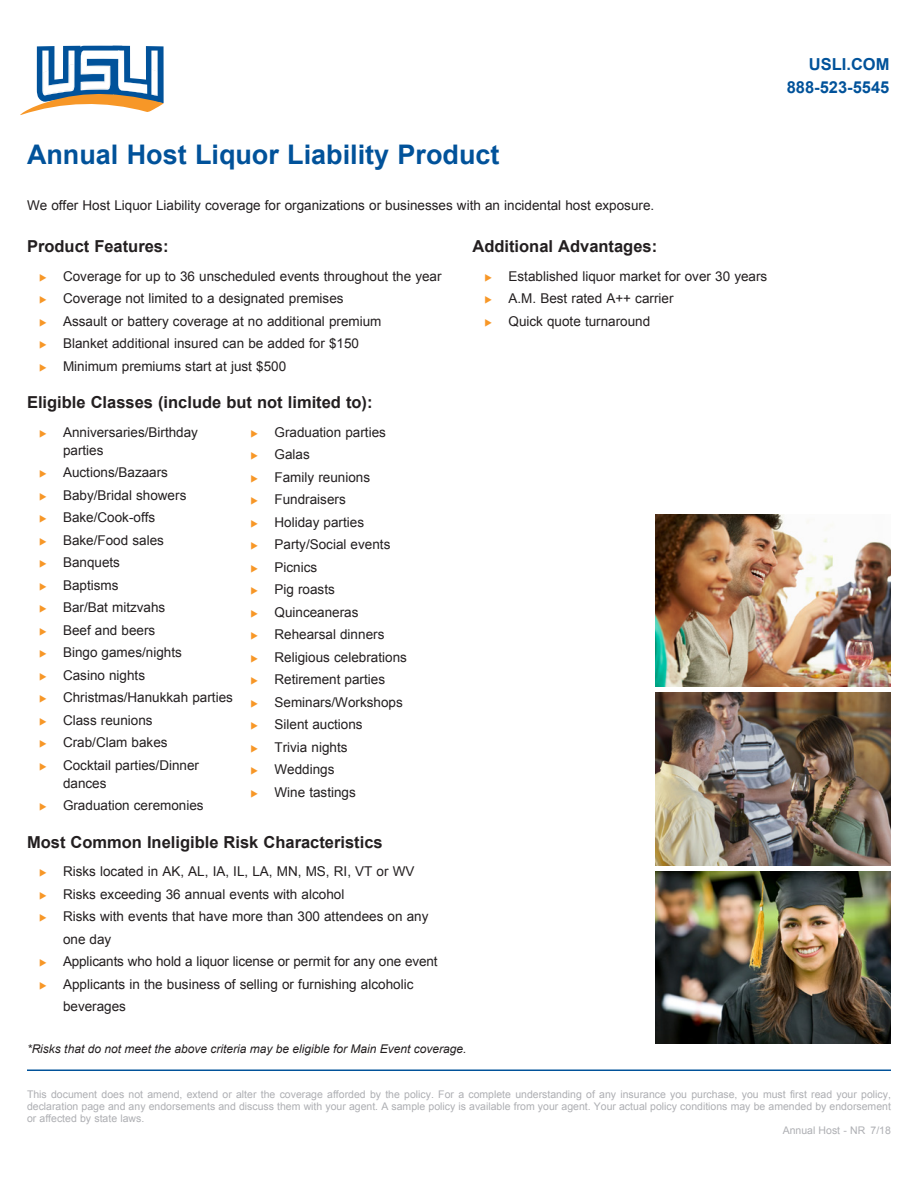
<style>
.page{position:relative;width:918px;height:1188px;background:#fff}
.page>*{position:absolute;margin:0;border:0;box-sizing:border-box;transform-origin:0 0}
.t1{font:700 27px "Arial";color:#01529a}
.a-head{font:700 16.5px "Arial";color:#231f20}
.t2{font:700 16.5px/22.5px "Arial";color:#01529a;text-align:right}
.bullet_list_1_-_oran{font:13.5px/18px "Arial";color:#231f20}
.p1{font:13.5px "Arial";color:#231f20}
.note{font:italic 12px "Arial";color:#231f20}
.footer{font:10.5px/12px "Arial";color:#aeafb3;text-align:justify}
.footer_file_name{font:10.5px "Arial";color:#aeafb3}
.s1{color:#f79727}
</style>
<div class="page">
<svg style="left:20px;top:46px;width:144px;height:69px"></svg>
<hr style="left:27px;top:1070px;width:864px;height:1px;background:#01529a">
<img style="left:655px;top:514px;width:236px;height:173px">
<img style="left:655px;top:693px;width:236px;height:173px">
<img style="left:655px;top:871px;width:236px;height:173px">
<p class="t1" style="left:27px;top:136px;width:474px">Annual Host Liquor Liability Product</p>
<p class="p1" style="left:27px;top:197px;width:629px">We offer Host Liquor Liability coverage for organizations or businesses with an incidental host exposure.</p>
<p class="a-head" style="left:27px;top:236px;width:143px">Product Features:</p>
<p class="bullet_list_1_-_oran" style="left:39px;top:267px;width:404px"><span class="s1">◆</span> Coverage for up to 36 unscheduled events throughout the year</p>
<p class="bullet_list_1_-_oran" style="left:39px;top:290px;width:306px"><span class="s1">◆</span> Coverage not limited to a designated premises</p>
<p class="bullet_list_1_-_oran" style="left:39px;top:312px;width:344px"><span class="s1">◆</span> Assault or battery coverage at no additional premium</p>
<p class="bullet_list_1_-_oran" style="left:39px;top:335px;width:322px"><span class="s1">◆</span> Blanket additional insured can be added for $150</p>
<p class="bullet_list_1_-_oran" style="left:39px;top:357px;width:249px"><span class="s1">◆</span> Minimum premiums start at just $500</p>
<p class="a-head" style="left:27px;top:392px;width:347px">Eligible Classes (include but not limited to):</p>
<p class="bullet_list_1_-_oran" style="left:63px;top:423px;width:137px;text-indent:-24px"><span class="s1">◆</span> Anniversaries/Birthday parties</p>
<p class="bullet_list_1_-_oran" style="left:39px;top:464px;width:131px"><span class="s1">◆</span> Auctions/Bazaars</p>
<p class="bullet_list_1_-_oran" style="left:39px;top:486px;width:149px"><span class="s1">◆</span> Baby/Bridal showers</p>
<p class="bullet_list_1_-_oran" style="left:39px;top:509px;width:118px"><span class="s1">◆</span> Bake/Cook-offs</p>
<p class="bullet_list_1_-_oran" style="left:39px;top:531px;width:126px"><span class="s1">◆</span> Bake/Food sales</p>
<p class="bullet_list_1_-_oran" style="left:39px;top:554px;width:83px"><span class="s1">◆</span> Banquets</p>
<p class="bullet_list_1_-_oran" style="left:39px;top:576px;width:81px"><span class="s1">◆</span> Baptisms</p>
<p class="bullet_list_1_-_oran" style="left:39px;top:599px;width:128px"><span class="s1">◆</span> Bar/Bat mitzvahs</p>
<p class="bullet_list_1_-_oran" style="left:39px;top:621px;width:118px"><span class="s1">◆</span> Beef and beers</p>
<p class="bullet_list_1_-_oran" style="left:39px;top:644px;width:144px"><span class="s1">◆</span> Bingo games/nights</p>
<p class="bullet_list_1_-_oran" style="left:39px;top:666px;width:108px"><span class="s1">◆</span> Casino nights</p>
<p class="bullet_list_1_-_oran" style="left:39px;top:689px;width:195px"><span class="s1">◆</span> Christmas/Hanukkah parties</p>
<p class="bullet_list_1_-_oran" style="left:39px;top:711px;width:115px"><span class="s1">◆</span> Class reunions</p>
<p class="bullet_list_1_-_oran" style="left:39px;top:734px;width:130px"><span class="s1">◆</span> Crab/Clam bakes</p>
<p class="bullet_list_1_-_oran" style="left:63px;top:756px;width:138px;text-indent:-24px"><span class="s1">◆</span> Cocktail parties/Dinner dances</p>
<p class="bullet_list_1_-_oran" style="left:39px;top:797px;width:166px"><span class="s1">◆</span> Graduation ceremonies</p>
<p class="bullet_list_1_-_oran" style="left:250px;top:423px;width:137px"><span class="s1">◆</span> Graduation parties</p>
<p class="bullet_list_1_-_oran" style="left:250px;top:446px;width:61px"><span class="s1">◆</span> Galas</p>
<p class="bullet_list_1_-_oran" style="left:250px;top:468px;width:121px"><span class="s1">◆</span> Family reunions</p>
<p class="bullet_list_1_-_oran" style="left:250px;top:491px;width:97px"><span class="s1">◆</span> Fundraisers</p>
<p class="bullet_list_1_-_oran" style="left:250px;top:513px;width:115px"><span class="s1">◆</span> Holiday parties</p>
<p class="bullet_list_1_-_oran" style="left:250px;top:536px;width:141px"><span class="s1">◆</span> Party/Social events</p>
<p class="bullet_list_1_-_oran" style="left:250px;top:558px;width:68px"><span class="s1">◆</span> Picnics</p>
<p class="bullet_list_1_-_oran" style="left:250px;top:581px;width:86px"><span class="s1">◆</span> Pig roasts</p>
<p class="bullet_list_1_-_oran" style="left:250px;top:603px;width:110px"><span class="s1">◆</span> Quinceaneras</p>
<p class="bullet_list_1_-_oran" style="left:250px;top:626px;width:135px"><span class="s1">◆</span> Rehearsal dinners</p>
<p class="bullet_list_1_-_oran" style="left:250px;top:648px;width:158px"><span class="s1">◆</span> Religious celebrations</p>
<p class="bullet_list_1_-_oran" style="left:250px;top:671px;width:136px"><span class="s1">◆</span> Retirement parties</p>
<p class="bullet_list_1_-_oran" style="left:250px;top:693px;width:154px"><span class="s1">◆</span> Seminars/Workshops</p>
<p class="bullet_list_1_-_oran" style="left:250px;top:716px;width:114px"><span class="s1">◆</span> Silent auctions</p>
<p class="bullet_list_1_-_oran" style="left:250px;top:738px;width:99px"><span class="s1">◆</span> Trivia nights</p>
<p class="bullet_list_1_-_oran" style="left:250px;top:761px;width:86px"><span class="s1">◆</span> Weddings</p>
<p class="bullet_list_1_-_oran" style="left:250px;top:783px;width:107px"><span class="s1">◆</span> Wine tastings</p>
<p class="a-head" style="left:27px;top:831px;width:357px">Most Common Ineligible Risk Characteristics</p>
<p class="bullet_list_1_-_oran" style="left:39px;top:863px;width:377px"><span class="s1">◆</span> Risks located in AK, AL, IA, IL, LA, MN, MS, RI, VT or WV</p>
<p class="bullet_list_1_-_oran" style="left:39px;top:885px;width:307px"><span class="s1">◆</span> Risks exceeding 36 annual events with alcohol</p>
<p class="bullet_list_1_-_oran" style="left:63px;top:906px;width:367px;line-height:22.5px;text-indent:-24px"><span class="s1">◆</span> Risks with events that have more than 300 attendees on any one day</p>
<p class="bullet_list_1_-_oran" style="left:39px;top:953px;width:400px"><span class="s1">◆</span> Applicants who hold a liquor license or permit for any one event</p>
<p class="bullet_list_1_-_oran" style="left:63px;top:973px;width:352px;line-height:22.5px;text-indent:-24px"><span class="s1">◆</span> Applicants in the business of selling or furnishing alcoholic beverages</p>
<p class="a-head" style="left:472px;top:236px;width:186px">Additional Advantages:</p>
<p class="bullet_list_1_-_oran" style="left:484px;top:267px;width:284px"><span class="s1">◆</span> Established liquor market for over 30 years</p>
<p class="bullet_list_1_-_oran" style="left:484px;top:290px;width:191px"><span class="s1">◆</span> A.M. Best rated A++ carrier</p>
<p class="bullet_list_1_-_oran" style="left:484px;top:312px;width:167px"><span class="s1">◆</span> Quick quote turnaround</p>
<p class="note" style="left:27px;top:1041px;width:441px">*Risks that do not meet the above criteria may be eligible for Main Event coverage.</p>
<p class="t2" style="left:787px;top:54px;width:104px">USLI.COM<br>888-523-5545</p>
<p class="footer" style="left:27px;top:1088px;width:866px">This document does not amend, extend or alter the coverage afforded by the policy. For a complete understanding of any insurance you purchase, you must first read your policy, declaration page and any endorsements and discuss them with your agent. A sample policy is available from your agent. Your actual policy conditions may be amended by endorsement or affected by state laws.</p>
<p class="footer_file_name" style="left:783px;top:1123px;width:110px">Annual Host - NR 7/18</p>
</div>
